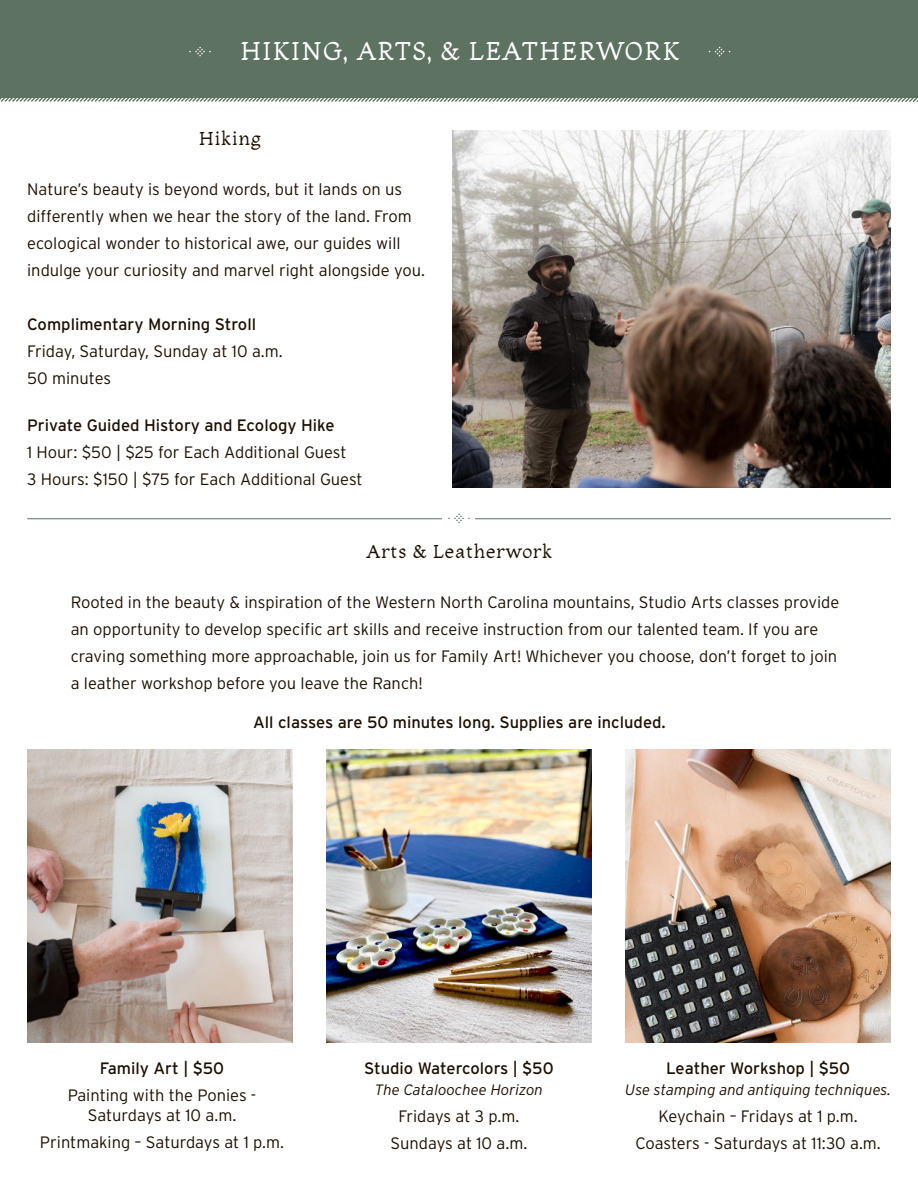
<style>
.page{position:relative;width:918px;height:1188px;background:#fff}
.page>*{position:absolute;margin:0;border:0;box-sizing:border-box;transform-origin:0 0}
.t1{font:27px "Sandleford";color:#fff}
.t2{font:19.5px "Sandleford";color:#1d1002}
.t3{font:300 16.5px/27px "Interstate";color:#1d1002}
.t4{font:16.5px "Interstate";color:#1d1002}
.t5{font:italic 300 15px "Interstate";color:#1d1002}
</style>
<div class="page">
<div style="left:0;top:0;width:918px;height:98px;background:#5d7261"></div>
<svg style="left:709px;top:47px;width:21px;height:9px"></svg>
<svg style="left:189px;top:47px;width:22px;height:9px"></svg>
<svg style="left:0;top:98px;width:918px;height:4px"></svg>
<img style="left:625px;top:750px;width:266px;height:292px">
<img style="left:326px;top:750px;width:266px;height:292px">
<img style="left:27px;top:750px;width:266px;height:292px">
<img style="left:452px;top:130px;width:439px;height:357px">
<hr style="left:27px;top:519px;width:864px;height:1px;background:#5d7261">
<div style="left:442px;top:514px;width:33px;height:10px;background:#fff"></div>
<svg style="left:448px;top:514px;width:22px;height:9px"></svg>
<h1 class="t1" style="left:240px;top:40px;width:442px">HIKING, ARTS, &amp; LEATHERWORK</h1>
<p class="t2" style="left:199px;top:130px;width:64px">Hiking</p>
<p class="t3" style="left:27px;top:177px;width:399px">Nature’s beauty is beyond words, but it lands on us differently when we hear the story of the land. From ecological wonder to historical awe, our guides will indulge your curiosity and marvel right alongside you.</p>
<p class="t4" style="left:27px;top:317px;width:230px">Complimentary Morning Stroll</p>
<p class="t3" style="left:27px;top:339px;width:257px">Friday, Saturday, Sunday at 10 a.m.<br>50 minutes</p>
<p class="t4" style="left:27px;top:418px;width:309px">Private Guided History and Ecology Hike</p>
<p class="t3" style="left:27px;top:440px;width:337px">1 Hour: $50 | $25 for Each Additional Guest<br>3 Hours: $150 | $75 for Each Additional Guest</p>
<p class="t2" style="left:366px;top:543px;width:189px">Arts &amp; Leatherwork</p>
<p class="t3" style="left:71px;top:590px;width:770px">Rooted in the beauty &amp; inspiration of the Western North Carolina mountains, Studio Arts classes provide an opportunity to develop specific art skills and receive instruction from our talented team. If you are craving something more approachable, join us for Family Art! Whichever you choose, don’t forget to join a leather workshop before you leave the Ranch!</p>
<p class="t4" style="left:253px;top:715px;width:414px">All classes are 50 minutes long. Supplies are included.</p>
<p class="t4" style="left:100px;top:1061px;width:126px">Family Art | $50</p>
<p class="t3" style="left:68px;top:1086px;width:190px;line-height:19.8px;text-align:center">Painting with the Ponies -<br>Saturdays at 10 a.m.</p>
<p class="t3" style="left:40px;top:1129px;width:246px">Printmaking – Saturdays at 1 p.m.</p>
<p class="t4" style="left:364px;top:1061px;width:191px">Studio Watercolors | $50</p>
<p class="t5" style="left:375px;top:1083px;width:170px">The Cataloochee Horizon</p>
<p class="t3" style="left:391px;top:1104px;width:138px;text-align:center">Fridays at 3 p.m.<br>Sundays at 10 a.m.</p>
<p class="t4" style="left:666px;top:1061px;width:186px">Leather Workshop | $50</p>
<p class="t5" style="left:625px;top:1083px;width:267px">Use stamping and antiquing techniques.</p>
<p class="t3" style="left:635px;top:1104px;width:247px;text-align:center">Keychain – Fridays at 1 p.m.<br>Coasters - Saturdays at 11:30 a.m.</p>
</div>
